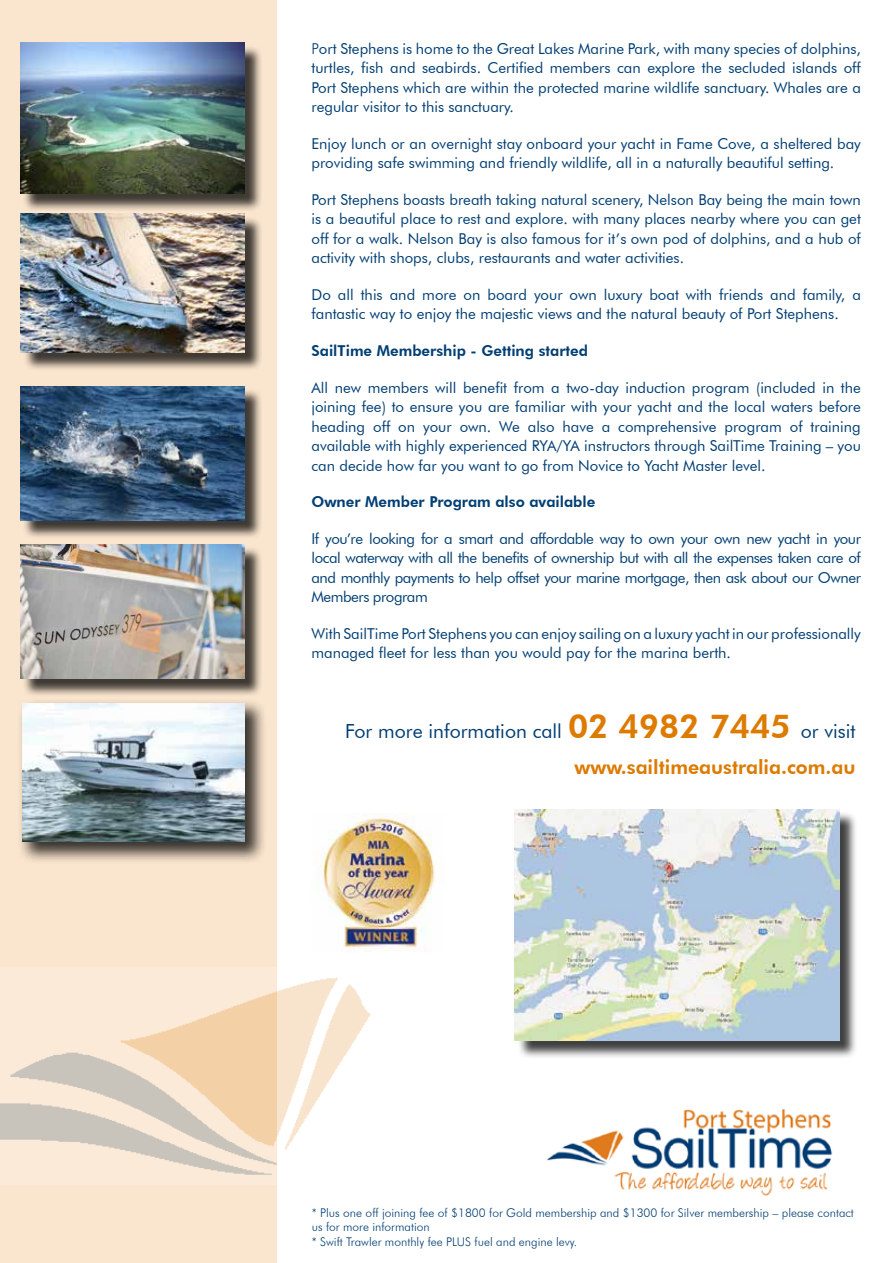
<style>
.page{position:relative;width:893px;height:1263px;background:#fff}
.page>*{position:absolute;margin:0;border:0;box-sizing:border-box;transform-origin:0 0}
.t1{font:19.5px/35.1px "Futura BT";color:#003d73;text-align:right}
.t2{font:15px/19.5px "Futura BT";color:#013e73;text-align:justify}
.t3{font:800 15px "Futura BT";color:#013e73}
.t4{font:300 12px/14.4px "Futura BT";color:#013e73}
.s1{font-weight:300}
.s2{font-weight:800;font-size:33px;color:#dd7a00}
.s3{font-weight:800;color:#dd7a00}
</style>
<div class="page">
<div style="left:0;top:0;width:277px;height:1263px;background:#fae5ce"></div>
<img style="left:0;top:977px;width:371px;height:198px">
<div style="left:23px;top:388px;width:240px;height:151px;background:#000;opacity:.75"></div>
<img style="left:20px;top:386px;width:224px;height:135px">
<div style="left:23px;top:546px;width:240px;height:151px;background:#000;opacity:.75"></div>
<img style="left:20px;top:544px;width:224px;height:134px">
<div style="left:517px;top:811px;width:341px;height:248px;background:#000;opacity:.75"></div>
<img style="left:514px;top:809px;width:325px;height:231px">
<div style="left:23px;top:45px;width:240px;height:167px;background:#000;opacity:.75"></div>
<img style="left:20px;top:43px;width:224px;height:150px">
<div style="left:23px;top:216px;width:240px;height:155px;background:#000;opacity:.75"></div>
<img style="left:21px;top:214px;width:223px;height:139px">
<img style="left:323px;top:814px;width:112px;height:138px">
<img style="left:547px;top:1109px;width:286px;height:87px">
<div style="left:17px;top:698px;width:250px;height:166px;background:#000;opacity:.77"></div>
<img style="left:22px;top:703px;width:222px;height:139px">
<p class="t2" style="left:311px;top:39px;width:551px"><span class="s1">P</span>ort Stephens is home to the Great Lakes Marine Park, with many species of dolphins, turtles, fish and seabirds. Certified members can explore the secluded islands off Port Stephens which are within the protected marine wildlife sanctuary. Whales are a regular visitor to this sanctuary.</p>
<p class="t2" style="left:311px;top:134px;width:551px">Enjoy lunch or an overnight stay onboard your yacht in Fame Cove, a sheltered bay providing safe swimming and friendly wildlife, all in a naturally beautiful setting.</p>
<p class="t2" style="left:311px;top:190px;width:551px">Port Stephens boasts breath taking natural scenery, Nelson Bay being the main town is a beautiful place to rest and explore. with many places nearby where you can get off for a walk. Nelson Bay is also famous for it’s own pod of dolphins, and a hub of activity with shops, clubs, restaurants and water activities.</p>
<p class="t2" style="left:311px;top:285px;width:551px">Do all this and more on board your own luxury boat with friends and family, a fantastic way to enjoy the majestic views and the natural beauty of Port Stephens.</p>
<p class="t3" style="left:311px;top:342px;width:278px">SailTime Membership - Getting started</p>
<p class="t2" style="left:311px;top:377px;width:551px">All new members will benefit from a two-day induction program (included in the joining fee) to ensure you are familiar with your yacht and the local waters before heading off on your own. We also have a comprehensive program of training available with highly experienced RYA/YA instructors through SailTime Training – you can decide how far you want to go from Novice to Yacht Master level.</p>
<p class="t3" style="left:311px;top:493px;width:285px">Owner Member Program also available</p>
<p class="t2" style="left:311px;top:528px;width:551px">If you’re looking for a smart and affordable way to own your own new yacht in your local waterway with all the benefits of ownership but with all the expenses taken care of and monthly payments to help offset your marine mortgage, then ask about our Owner Members program</p>
<p class="t2" style="left:311px;top:623px;width:551px">With SailTime Port Stephens you can enjoy sailing on a luxury yacht in our professionally managed fleet for less than you would pay for the marina berth.</p>
<h1 class="t1" style="left:345px;top:714px;width:512px">For more information call <span class="s2">02 4982 7445</span> or visit <span class="s3">www.sailtimeaustralia.com.au</span></h1>
<p class="t4" style="left:312px;top:1205px;width:544px">* Plus one off joining fee of $1800 for Gold membership and $1300 for Silver membership – please contact us for more information<br>* Swift Trawler monthly fee PLUS fuel and engine levy.</p>
</div>
